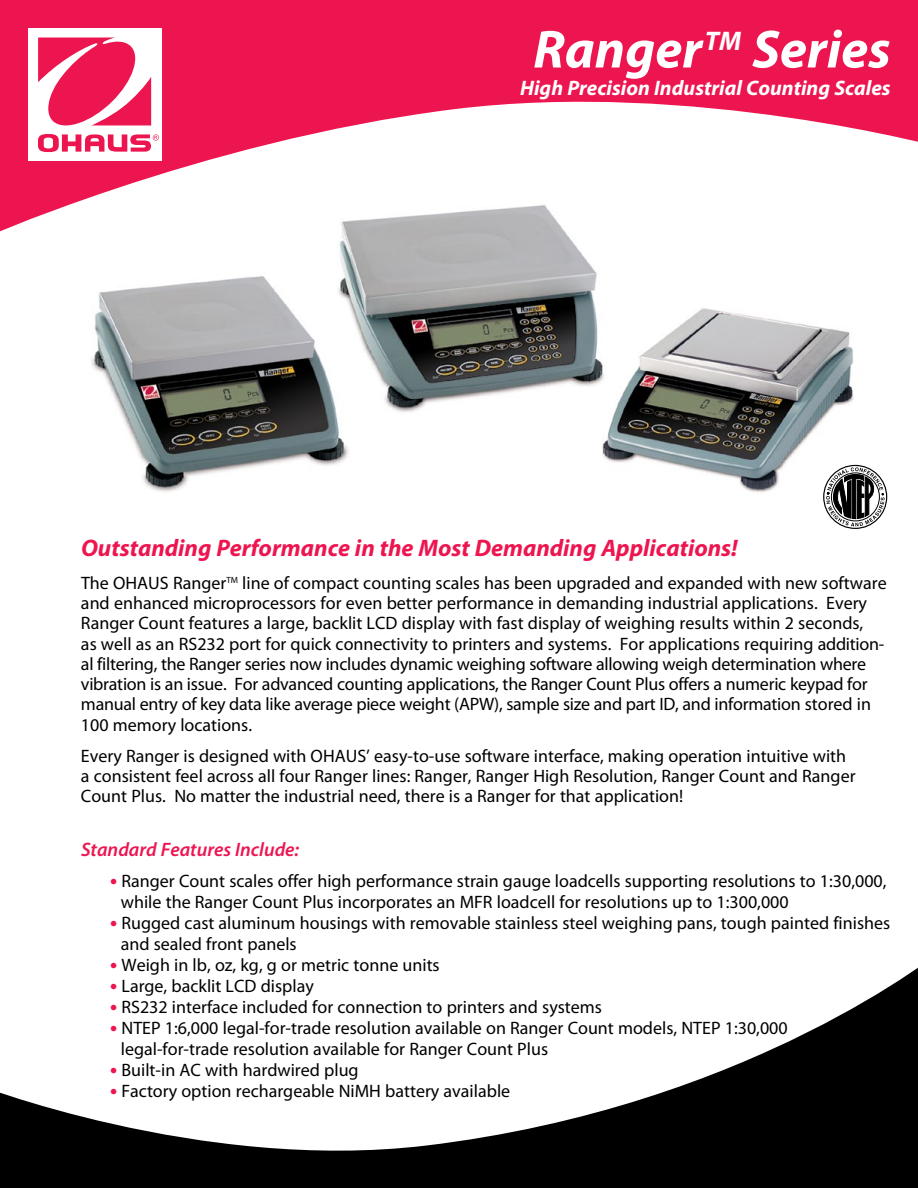
<style>
.page{position:relative;width:918px;height:1188px;background:#fff}
.page>*{position:absolute;margin:0;border:0;box-sizing:border-box;transform-origin:0 0}
.t1{font:italic 700 54px "Myriad Pro";color:#fff}
.t2{font:italic 700 24px "Myriad Pro";color:#ed154f}
.t3{font:italic 700 21px "Myriad Pro";color:#fff}
.t4{font:italic 600 19.5px "Myriad Pro";color:#ed154f}
.t5{font:18px/20.2px "Myriad Pro";color:#000}
.s1{font-weight:700;font-size:21px;color:#ed154f}
</style>
<div class="page">
<img style="left:91px;top:243px;width:763px;height:250px">
<svg style="left:0;top:967px;width:918px;height:221px"></svg>
<svg style="left:0;top:0;width:918px;height:243px;fill:#ed154f"></svg>
<div style="left:29px;top:28px;width:133px;height:133px;background:#fff"></div>
<svg style="left:38px;top:38px;width:121px;height:114px"></svg>
<div style="left:819px;top:461px;width:72px;height:71px;background:#fff"></div>
<div style="left:823px;top:465px;width:64px;height:64px;border:1px solid #000;border-radius:50%"></div>
<svg style="left:826px;top:467px;width:59px;height:59px"></svg>
<h1 class="t1" style="left:533px;top:14px;width:359px">Ranger<sup>TM</sup> Series</h1>
<p class="t3" style="left:520px;top:74px;width:372px">High Precision Industrial Counting Scales</p>
<h2 class="t2" style="left:81px;top:532px;width:658px">Outstanding Performance in the Most Demanding Applications!</h2>
<p class="t5" style="left:81px;top:572px;width:807px">The OHAUS Ranger<sup>TM</sup> line of compact counting scales has been upgraded and expanded with new software and enhanced microprocessors for even better performance in demanding industrial applications. Every Ranger Count features a large, backlit LCD display with fast display of weighing results within 2 seconds,<br>as well as an RS232 port for quick connectivity to printers and systems. For applications requiring addition&shy;al filtering, the Ranger series now includes dynamic weighing software allowing weigh determination where vibration is an issue. For advanced counting applications, the Ranger Count Plus offers a numeric keypad for manual entry of key data like average piece weight (APW), sample size and part ID, and information stored in 100 memory locations.</p>
<p class="t5" style="left:81px;top:745px;width:776px">Every Ranger is designed with OHAUS’ easy-to-use software interface, making operation intuitive with a consistent feel across all four Ranger lines: Ranger, Ranger High Resolution, Ranger Count and Ranger<br>Count Plus. No matter the industrial need, there is a Ranger for that application!</p>
<p class="t4" style="left:81px;top:837px;width:220px">Standard Features Include:</p>
<p class="t5" style="left:121px;top:870px;width:767px;line-height:21px;text-indent:-11px"><span class="s1">•</span> Ranger Count scales offer high performance strain gauge loadcells supporting resolutions to 1:30,000, while the Ranger Count Plus incorporates an MFR loadcell for resolutions up to 1:300,000</p>
<p class="t5" style="left:121px;top:912px;width:771px;line-height:21px;text-indent:-11px"><span class="s1">•</span> Rugged cast aluminum housings with removable stainless steel weighing pans, tough painted finishes and sealed front panels</p>
<p class="t5" style="left:110px;top:955px;width:331px"><span class="s1">•</span> Weigh in lb, oz, kg, g or metric tonne units</p>
<p class="t5" style="left:110px;top:976px;width:205px"><span class="s1">•</span> Large, backlit LCD display</p>
<p class="t5" style="left:110px;top:997px;width:493px"><span class="s1">•</span> RS232 interface included for connection to printers and systems</p>
<p class="t5" style="left:121px;top:1017px;width:668px;line-height:21px;text-indent:-11px"><span class="s1">•</span> NTEP 1:6,000 legal-for-trade resolution available on Ranger Count models, NTEP 1:30,000 legal-for-trade resolution available for Ranger Count Plus</p>
<p class="t5" style="left:110px;top:1060px;width:250px"><span class="s1">•</span> Built-in AC with hardwired plug</p>
<p class="t5" style="left:110px;top:1081px;width:402px"><span class="s1">•</span> Factory option rechargeable NiMH battery available</p>
</div>
